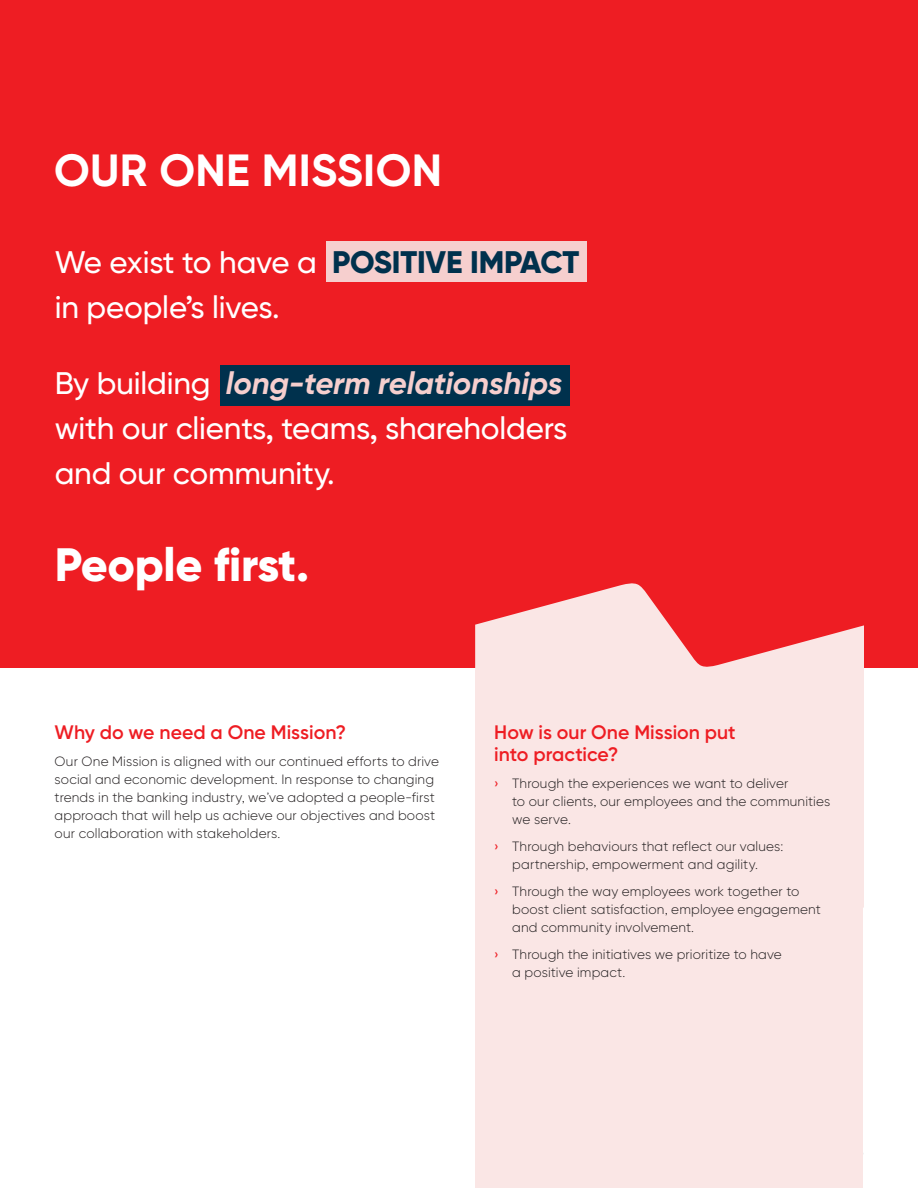
<style>
.page{position:relative;width:918px;height:1188px;background:#fff}
.page>*{position:absolute;margin:0;border:0;box-sizing:border-box;transform-origin:0 0}
.t1{font:800 46.8px "Gilroy BN";letter-spacing:-.005em;color:#fff}
.t2{font:700 45px "Gilroy BN";letter-spacing:.01em;color:#fff}
.t3{font:500 31.2px/45px "Gilroy BN";letter-spacing:-.005em;color:#fff}
.TITRE_NIVEAU_4{font:600 19.5px/22.5px "Gilroy BN";color:#ee1d23}
.TEXTE_COURANT_BN{font:300 13.5px/18px "Gilroy BN";letter-spacing:.01em;color:#231f20}
.s1{font-weight:800;color:#00314d}
.s2{font-weight:700;font-style:italic;color:#f6cfce}
.s3{font-weight:500;color:#ee1d23}
</style>
<div class="page">
<div style="left:0;top:0;width:918px;height:668px;background:#ee1d23"></div>
<div style="left:475px;top:670px;width:388px;height:518px;background:#fae6e5"></div>
<svg style="left:475px;top:583px;width:388px;height:87px;fill:#fae6e5"></svg>
<div style="left:326px;top:241px;width:261px;height:41px;background:#f6cfce"></div>
<div style="left:221px;top:365px;width:349px;height:40px;background:#00314d"></div>
<p class="t2" style="left:54px;top:142px;width:390px">OUR ONE MISSION</p>
<p class="t3" style="left:55px;top:239px;width:526px">We exist to have a <span class="s1">POSITIVE IMPACT </span>in people’s lives.</p>
<p class="t3" style="left:55px;top:361px;width:514px">By building <span class="s2">long-term relationships </span>with our clients, teams, shareholders and our community.</p>
<p class="t1" style="left:55px;top:535px;width:256px">People first.</p>
<p class="TITRE_NIVEAU_4" style="left:55px;top:721px;width:293px">Why do we need a One Mission?</p>
<p class="TEXTE_COURANT_BN" style="left:55px;top:752px;width:386px">Our One Mission is aligned with our continued efforts to drive social and economic development. In response to changing trends in the banking industry, we’ve adopted a people-first approach that will help us achieve our objectives and boost our collaboration with stakeholders.</p>
<p class="TITRE_NIVEAU_4" style="left:494px;top:721px;width:243px">How is our One Mission put into practice?</p>
<p class="TEXTE_COURANT_BN" style="left:512px;top:775px;width:320px;text-indent:-18px"><span class="s3">›</span> Through the experiences we want to deliver<br>to our clients, our employees and the communities we serve.</p>
<p class="TEXTE_COURANT_BN" style="left:494px;top:838px;width:291px;text-align:center"><span class="s3">›</span> Through behaviours that reflect our values: partnership, empowerment and agility.</p>
<p class="TEXTE_COURANT_BN" style="left:512px;top:883px;width:310px;text-indent:-18px"><span class="s3">›</span> Through the way employees work together to boost client satisfaction, employee engagement and community involvement.</p>
<p class="TEXTE_COURANT_BN" style="left:512px;top:946px;width:271px;text-indent:-18px"><span class="s3">›</span> Through the initiatives we prioritize to have a positive impact.</p>
</div>
